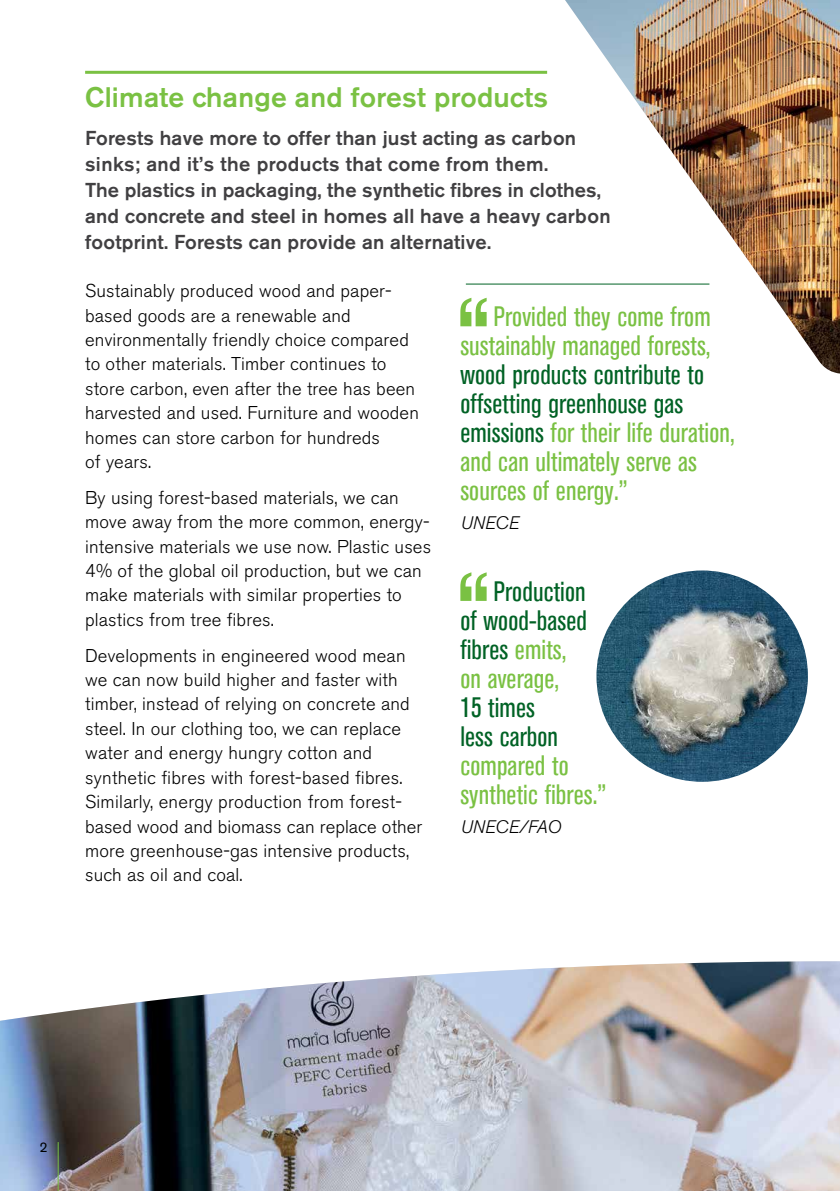
<style>
.page{position:relative;width:840px;height:1191px;background:#fff}
.page>*{position:absolute;margin:0;border:0;box-sizing:border-box;transform-origin:0 0}
.t1{font:condensed 28px/29px "Akzidenz Grotesk BE";letter-spacing:.005em;color:#7ac143}
.t2{font:condensed 28px/29px "Akzidenz Grotesk BE";letter-spacing:.005em;color:#006225}
.t3{font:500 28px "Akzidenz Grotesk BE";letter-spacing:.01em;color:#7ac143}
.t4{font:500 20px/26px "Akzidenz Grotesk BE";letter-spacing:.01em;color:#414042}
.t5{font:300 18.4px/24.4px "Akzidenz Grotesk BE";letter-spacing:.01em;color:#000}
.t6{font:italic 300 18px "Akzidenz Grotesk BE";letter-spacing:-.01em;color:#000}
.t7{font:italic 300 18px "Akzidenz Grotesk BE";letter-spacing:.01em;color:#000}
.t8{font:14px "Akzidenz Grotesk BE";color:#000}
.s1{color:#006225}
.s2{color:#7ac143}
</style>
<div class="page">
<img style="left:0;top:961px;width:839px;height:230px">
<img style="left:564px;top:0;width:275px;height:373px">
<svg style="left:460px;top:298px;width:26px;height:28px"></svg>
<svg style="left:460px;top:572px;width:26px;height:29px"></svg>
<hr style="left:85px;top:71px;width:462px;height:3px;background:#7ac143">
<img style="left:593px;top:568px;width:216px;height:216px;border-radius:108px">
<div style="left:591px;top:566px;width:221px;height:220px;border:5px solid #fff;border-radius:50%"></div>
<hr style="left:465px;top:283px;width:244px;height:1px;background:#006225">
<hr style="left:58px;top:1142px;width:1px;height:49px;background:#7ac143">
<h1 class="t3" style="left:85px;top:80px;width:464px">Climate change and forest products</h1>
<p class="t4" style="left:85px;top:124px;width:526px">Forests have more to offer than just acting as carbon sinks; and it’s the products that come from them.<br>The plastics in packaging, the synthetic fibres in clothes, and concrete and steel in homes all have a heavy carbon footprint. Forests can provide an alternative.</p>
<p class="t5" style="left:85px;top:279px;width:335px">Sustainably produced wood and paper&shy;based goods are a renewable and environmentally friendly choice compared to other materials. Timber continues to store carbon, even after the tree has been harvested and used. Furniture and wooden homes can store carbon for hundreds<br>of years.</p>
<p class="t5" style="left:85px;top:485px;width:347px">By using forest-based materials, we can move away from the more common, energy&shy;intensive materials we use now. Plastic uses 4% of the global oil production, but we can make materials with similar properties to plastics from tree fibres.</p>
<p class="t5" style="left:85px;top:643px;width:338px">Developments in engineered wood mean we can now build higher and faster with timber, instead of relying on concrete and steel. In our clothing too, we can replace water and energy hungry cotton and synthetic fibres with forest-based fibres.<br>Similarly, energy production from forest&shy;based wood and biomass can replace other more greenhouse-gas intensive products, such as oil and coal.</p>
<h1 class="t1" style="left:460px;top:303px;width:252px;text-align:right">Provided they come from sustainably managed forests,</h1>
<h1 class="t1" style="left:460px;top:361px;width:276px"><span class="s1">wood products contribute to offsetting greenhouse gas emissions</span> for their life duration, and can ultimately serve as sources of energy.”</h1>
<p class="t7" style="left:460px;top:513px;width:60px">UNECE</p>
<h1 class="t2" style="left:460px;top:577px;width:128px;text-indent:33px">Production of wood-based fibres <span class="s2">emits, on average,</span></h1>
<h1 class="t2" style="left:460px;top:693px;width:99px">15 times less carbon</h1>
<h1 class="t1" style="left:460px;top:751px;width:147px">compared to synthetic fibres.”</h1>
<p class="t6" style="left:460px;top:816px;width:102px">UNECE/FAO</p>
<p class="t8" style="left:40px;top:1139px;width:10px">2</p>
</div>
